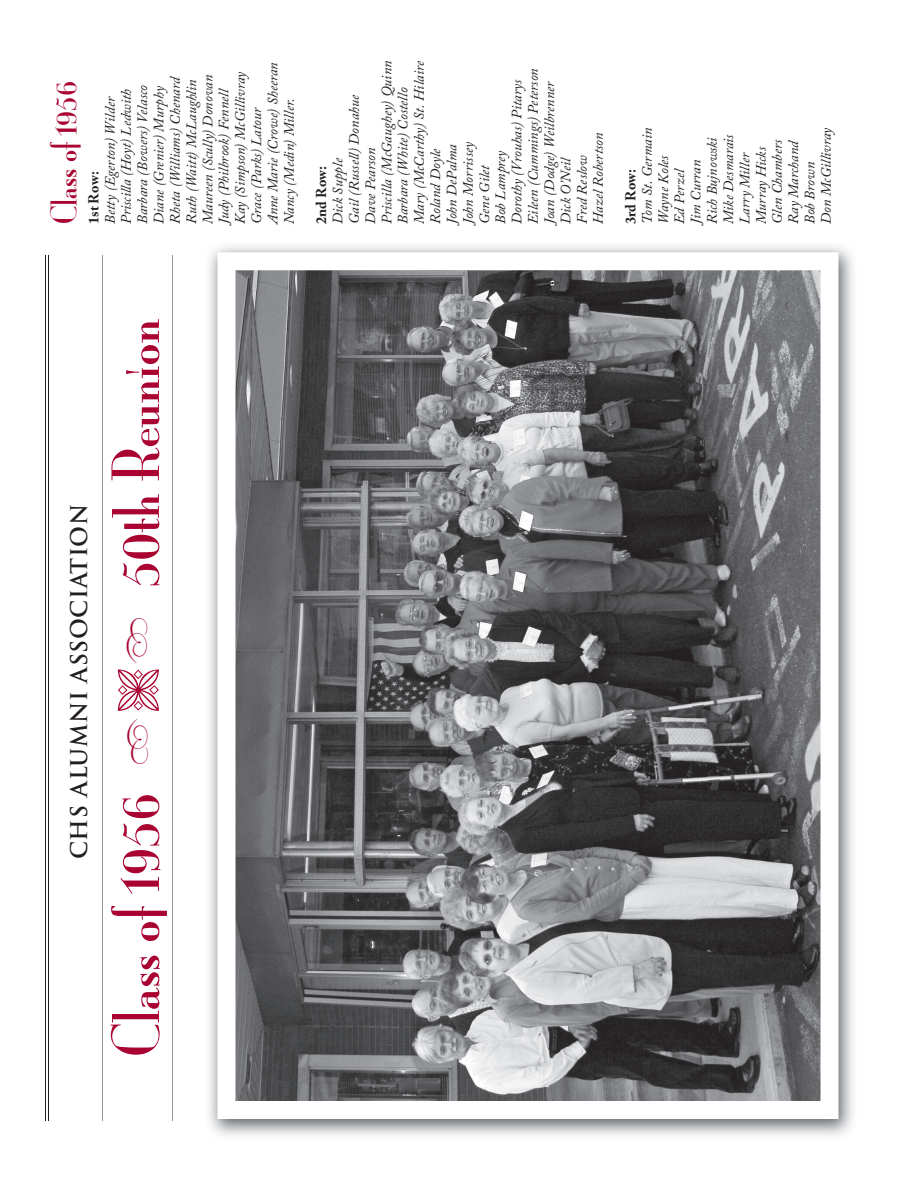
<style>
.page{position:relative;width:918px;height:1188px;background:#fff}
.page>*{position:absolute;margin:0;border:0;box-sizing:border-box;transform-origin:0 0}
.t1{font:60px "Mona Lisa Solid ITCTT";color:#a90332}
.t2{font:32.7px "Mona Lisa Solid ITCTT";color:#a90332}
.t3{font:700 22.5px "Trajan Pro";letter-spacing:.025em;color:#231f20}
.t4{font:italic 14.25px/16.2px "Adobe Caslon Pro";letter-spacing:.005em;color:#231f20}
.t5{font:700 14.25px "Adobe Caslon Pro";letter-spacing:.01em;color:#231f20}
</style>
<div class="page">
<hr style="left:48px;top:255px;width:1px;height:865px;background:#231f20">
<hr style="left:45px;top:255px;width:1px;height:865px;background:#231f20">
<hr style="left:102px;top:255px;width:1px;height:866px;background:#939598">
<hr style="left:173px;top:255px;width:1px;height:866px;background:#939598">
<img style="left:209px;top:246px;width:644px;height:890px">
<svg style="left:218px;top:252px;width:620px;height:867px;background:#7a7a7c"></svg>
<p class="t4" style="left:104px;top:224px;width:164px;rotate:-90deg">Betty (Egerton) Wilder<br>Priscilla (Hoyt) Ledwith<br>Barbara (Bowers) Velasco<br>Diane (Grenier) Murphy<br>Rheta (Williams) Chenard<br>Ruth (Waitt) McLaughlin<br>Maureen (Scully) Donovan<br>Judy (Philbrook) Fennell<br>Kay (Simpson) McGillivray<br>Grace (Parks) Latour<br>Anne Marie (Crowe) Sheeran<br>Nancy (Medin) Miller.</p>
<h2 class="t2" style="left:45px;top:224px;width:145px;rotate:-90deg">Class of 1956</h2>
<p class="t5" style="left:88px;top:224px;width:54px;rotate:-90deg">1st Row:</p>
<p class="t4" style="left:331px;top:224px;width:165px;rotate:-90deg">Dick Supple<br>Gail (Russell) Donahue<br>Dave Pearson<br>Priscilla (McGaughey) Quinn<br>Barbara (White) Costello<br>Mary (McCarthy) St. Hilaire<br>Roland Doyle<br>John DePalma<br>John Morrissey<br>Gene Gilet<br>Bob Lamprey<br>Dorothy (Vrouhas) Pitarys<br>Eileen (Cummings) Peterson<br>Joan (Dodge) Weilbrenner<br>Dick O’Neil<br>Fred Reslow<br>Hazel Robertson</p>
<p class="t5" style="left:316px;top:224px;width:60px;rotate:-90deg">2nd Row:</p>
<p class="t4" style="left:641px;top:224px;width:98px;rotate:-90deg">Tom St. Germain<br>Wayne Koles<br>Ed Perzel<br>Jim Curran<br>Rich Bujnowski<br>Mike Desmarais<br>Larry Miller<br>Murray Hicks<br>Glen Chambers<br>Ray Marchand<br>Bob Brown<br>Don McGillivray</p>
<p class="t5" style="left:625px;top:224px;width:57px;rotate:-90deg">3rd Row:</p>
<h3 class="t3" style="left:66px;top:859px;width:357px;rotate:-90deg">CHS ALUMNI ASSOCIATION</h3>
<h1 class="t1" style="left:102px;top:587px;width:270px;rotate:-90deg">50th Reunion</h1>
<h1 class="t1" style="left:102px;top:1057px;width:265px;rotate:-90deg">Class of 1956</h1>
</div>
